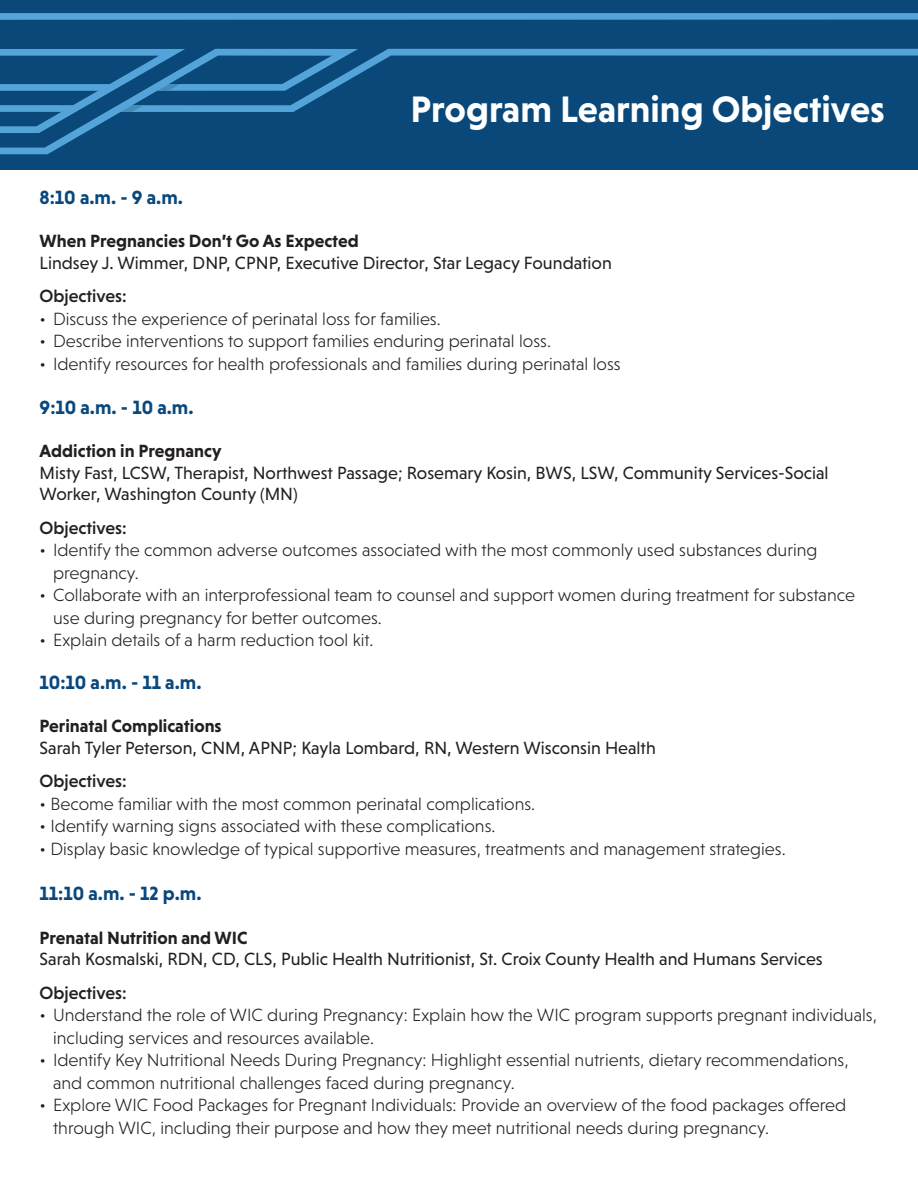
<style>
.page{position:relative;width:918px;height:1188px;background:#fff}
.page>*{position:absolute;margin:0;border:0;box-sizing:border-box;transform-origin:0 0}
.t1{font:700 37.5px "Niveau Grotesk";color:#fff}
.t2{font:700 19.5px "Niveau Grotesk";color:#09487d}
.t3{font:300 18px/22.5px "Niveau Grotesk";color:#231f20}
.t4{font:18px/33.6px "Niveau Grotesk";color:#231f20}
.t5{font:700 18px "Niveau Grotesk";color:#231f20}
.t6{font:500 18px "Niveau Grotesk";color:#231f20}
.s1{font-weight:500}
</style>
<div class="page">
<div style="left:0;top:0;width:918px;height:170px;background:#094879"></div>
<div style="left:0;top:13px;width:918px;height:7px;background:#54a4da"></div>
<svg style="left:358px;top:49px;width:560px;height:26px"></svg>
<svg style="left:0;top:49px;width:358px;height:105px"></svg>
<p class="t1" style="left:410px;top:88px;width:476px">Program Learning Objectives</p>
<p class="t2" style="left:40px;top:186px;width:145px">8:10 a.m. - 9 a.m.</p>
<p class="t5" style="left:40px;top:231px;width:321px">When Pregnancies Don’t Go As Expected</p>
<p class="t4" style="left:40px;top:246px;width:574px">Lindsey J. Wimmer, DNP, CPNP, Executive Director, Star Legacy Foundation</p>
<p class="t6" style="left:40px;top:286px;width:89px">Objectives:</p>
<p class="t3" style="left:40px;top:307px;width:403px">• Discuss the experience of perinatal loss for families.</p>
<p class="t3" style="left:40px;top:330px;width:513px">• Describe interventions to support families enduring perinatal loss.</p>
<p class="t3" style="left:40px;top:352px;width:582px">• Identify resources for health professionals and families during perinatal loss</p>
<p class="t2" style="left:40px;top:396px;width:155px">9:10 a.m. - 10 a.m.</p>
<p class="t5" style="left:40px;top:441px;width:183px">Addiction in Pregnancy</p>
<p class="t4" style="left:40px;top:462px;width:791px;line-height:21.6px">Misty Fast, LCSW, Therapist, Northwest Passage; Rosemary Kosin, BWS, LSW, Community Services-Social<br>Worker, Washington County (MN)</p>
<p class="t6" style="left:40px;top:517px;width:89px">Objectives:</p>
<p class="t3" style="left:53px;top:539px;width:766px;text-indent:-14px">• Identify the common adverse outcomes associated with the most commonly used substances during pregnancy.</p>
<p class="t3" style="left:53px;top:584px;width:803px;text-indent:-14px">• Collaborate with an interprofessional team to counsel and support women during treatment for substance use during pregnancy for better outcomes.</p>
<p class="t3" style="left:40px;top:629px;width:335px">• Explain details of a harm reduction tool kit.</p>
<p class="t2" style="left:40px;top:671px;width:163px">10:10 a.m. - 11 a.m.</p>
<p class="t5" style="left:40px;top:716px;width:184px">Perinatal Complications</p>
<p class="t4" style="left:40px;top:731px;width:618px">Sarah Tyler Peterson, CNM, APNP; Kayla Lombard, RN, Western Wisconsin Health<br><span class="s1">Objectives:</span></p>
<p class="t3" style="left:40px;top:792px;width:497px">• Become familiar with the most common perinatal complications.</p>
<p class="t3" style="left:40px;top:815px;width:457px">• Identify warning signs associated with these complications.</p>
<p class="t3" style="left:40px;top:837px;width:748px">• Display basic knowledge of typical supportive measures, treatments and management strategies.</p>
<p class="t2" style="left:40px;top:883px;width:163px">11:10 a.m. - 12 p.m.</p>
<p class="t5" style="left:40px;top:927px;width:209px">Prenatal Nutrition and WIC</p>
<p class="t4" style="left:40px;top:942px;width:785px">Sarah Kosmalski, RDN, CD, CLS, Public Health Nutritionist, St. Croix County Health and Humans Services<br><span class="s1">Objectives:</span></p>
<p class="t3" style="left:53px;top:1004px;width:825px;text-indent:-14px">• Understand the role of WIC during Pregnancy: Explain how the WIC program supports pregnant individuals, including services and resources available.</p>
<p class="t3" style="left:53px;top:1049px;width:797px;text-indent:-14px">• Identify Key Nutritional Needs During Pregnancy: Highlight essential nutrients, dietary recommendations, and common nutritional challenges faced during pregnancy.</p>
<p class="t3" style="left:53px;top:1094px;width:795px;text-indent:-14px">• Explore WIC Food Packages for Pregnant Individuals: Provide an overview of the food packages offered through WIC, including their purpose and how they meet nutritional needs during pregnancy.</p>
</div>
